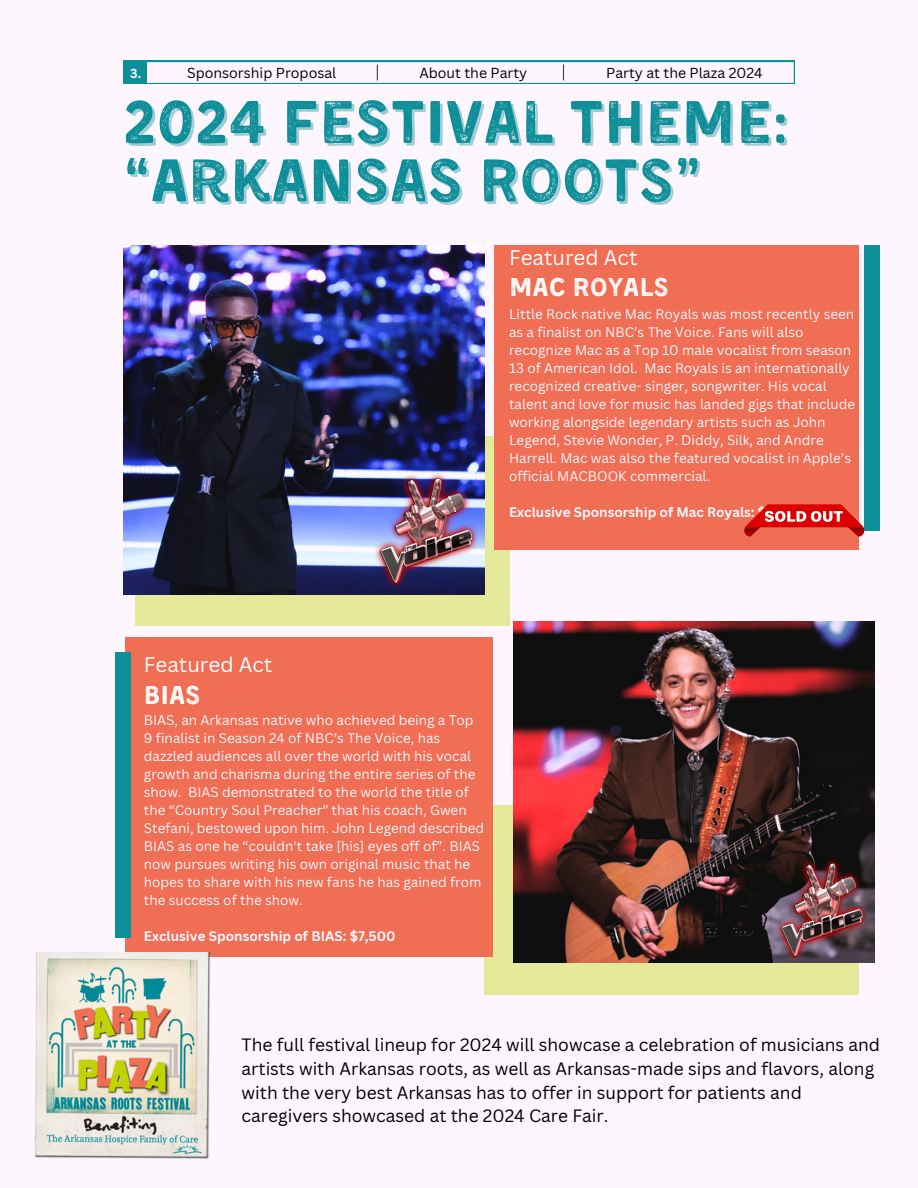
<style>
.page{position:relative;width:918px;height:1188px;background:#fdf6ff}
.page>*{position:absolute;margin:0;border:0;box-sizing:border-box;transform-origin:0 0}
.t1{font:61.95px "Kent 4 F Printed";color:#0d8e98}
.t2{font:26.7px "Kent 4 F Printed";color:#fff}
.t3{font:20.7px "Canva Sans";color:#fff}
.t4{font:17.4px/23.7px "Canva Sans";color:#000}
.t5{font:14.1px "Canva Sans";color:#000}
.t6{font:13.5px/18px "Canva Sans";color:#fdf6ff}
.t7{font:700 13.5px "Canva Sans";color:#fdf6ff}
.t8{font:700 12.75px "Canva Sans";color:#fff}
</style>
<div class="page">
<div style="left:123px;top:61px;width:23px;height:23px;background:#0d8e98"></div>
<svg style="left:146px;top:61px;width:649px;height:22px"></svg>
<div style="left:135px;top:436px;width:374px;height:190px;background:#e5e999"></div>
<div style="left:865px;top:245px;width:15px;height:286px;background:#0d8e98"></div>
<img style="left:123px;top:245px;width:361px;height:349px">
<div style="left:494px;top:245px;width:365px;height:305px;background:#ef6e54"></div>
<div style="left:485px;top:805px;width:374px;height:190px;background:#e5e999"></div>
<img style="left:513px;top:622px;width:362px;height:341px">
<div style="left:125px;top:637px;width:368px;height:320px;background:#ef6e54"></div>
<div style="left:115px;top:653px;width:16px;height:285px;background:#0d8e98"></div>
<img style="left:364px;top:471px;width:120px;height:120px">
<img style="left:767px;top:856px;width:107px;height:107px">
<img style="left:35px;top:952px;width:176px;height:207px">
<svg style="left:744px;top:504px;width:120px;height:33px"></svg>
<h1 class="t8" style="left:130px;top:64px;width:12px">3.</h1>
<p class="t5" style="left:187px;top:63px;width:151px">Sponsorship Proposal</p>
<p class="t5" style="left:419px;top:63px;width:109px">About the Party</p>
<h2 class="t5" style="left:606px;top:63px;width:158px">Party at the Plaza 2024</h2>
<p class="t1" style="left:123px;top:96px;width:667px">2024 FESTIVAL THEME:</p>
<p class="t1" style="left:123px;top:155px;width:580px">“ARKANSAS ROOTS”</p>
<p class="t3" style="left:509px;top:243px;width:130px">Featured Act</p>
<p class="t2" style="left:509px;top:276px;width:162px">MAC ROYALS</p>
<p class="t6" style="left:509px;top:305px;width:348px">Little Rock native Mac Royals was most recently seen as a finalist on NBC’s The Voice. Fans will also recognize Mac as a Top 10 male vocalist from season 13 of American Idol. Mac Royals is an internationally recognized creative- singer, songwriter. His vocal talent and love for music has landed gigs that include working alongside legendary artists such as John Legend, Stevie Wonder, P. Diddy, Silk, and Andre Harrell. Mac was also the featured vocalist in Apple’s official MACBOOK commercial.</p>
<h2 class="t7" style="left:509px;top:503px;width:296px">Exclusive Sponsorship of Mac Royals: $7,500</h2>
<p class="t3" style="left:144px;top:650px;width:130px">Featured Act</p>
<p class="t2" style="left:144px;top:684px;width:58px">BIAS</p>
<p class="t6" style="left:144px;top:711px;width:342px">BIAS, an Arkansas native who achieved being a Top 9 finalist in Season 24 of NBC’s The Voice, has dazzled audiences all over the world with his vocal growth and charisma during the entire series of the show. BIAS demonstrated to the world the title of the “Country Soul Preacher” that his coach, Gwen Stefani, bestowed upon him. John Legend described BIAS as one he “couldn't take [his] eyes off of”. BIAS now pursues writing his own original music that he hopes to share with his new fans he has gained from the success of the show.</p>
<h4 class="t7" style="left:144px;top:927px;width:253px">Exclusive Sponsorship of BIAS: $7,500</h4>
<h4 class="t4" style="left:242px;top:1033px;width:640px">The full festival lineup for 2024 will showcase a celebration of musicians and artists with Arkansas roots, as well as Arkansas-made sips and flavors, along with the very best Arkansas has to offer in support for patients and caregivers showcased at the 2024 Care Fair.</h4>
</div>
